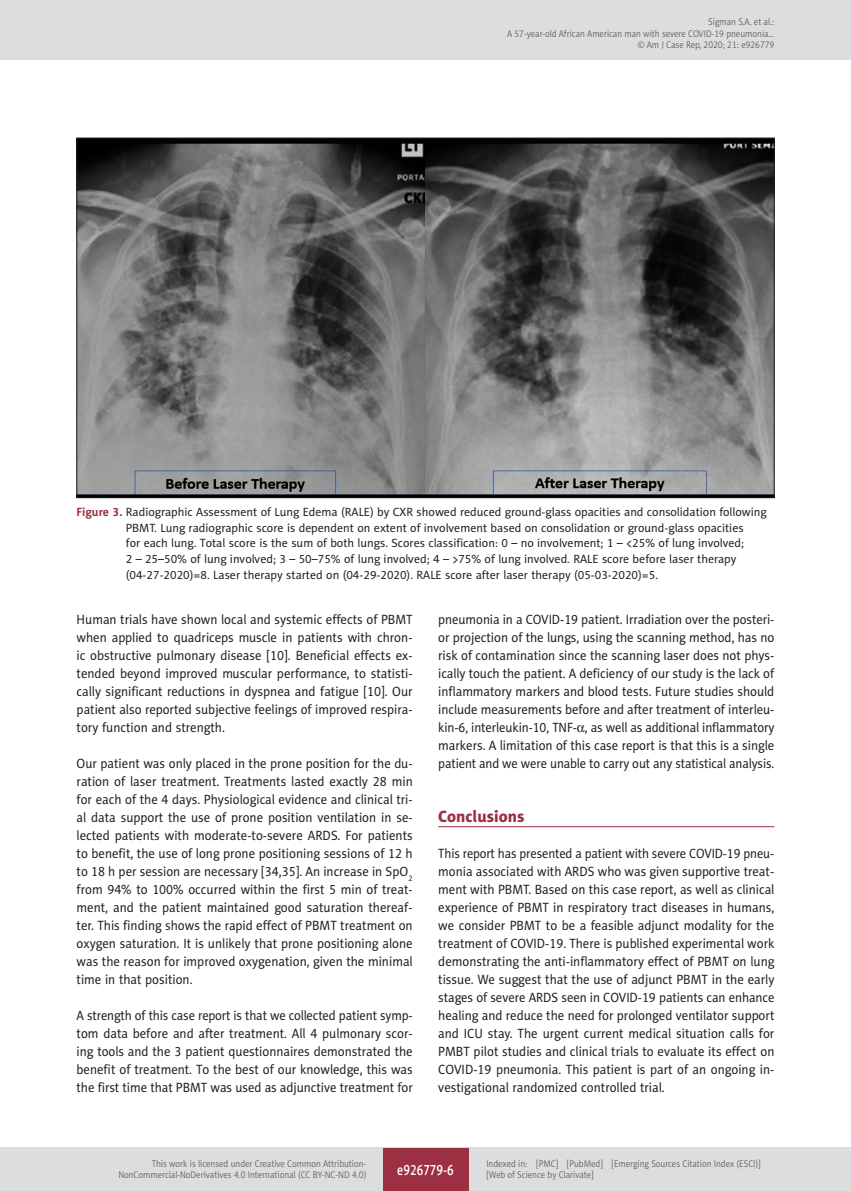
<style>
.page{position:relative;width:851px;height:1191px;background:#fff}
.page>*{position:absolute;margin:0;border:0;box-sizing:border-box;transform-origin:0 0}
.AJCR_Headline_1{font:16.5px "Naomi Sans EFN Heavy";color:#9d2f42}
.t1{font:15px "Naomi Sans EFN Medium";color:#fff;scale:.8 1}
.AJCR_Body{font:13.5px/18px "Naomi Sans EFN";color:#231f20;text-align:justify;scale:.95 1}
.AJCR_Body-2{font:13.5px/18px "Naomi Sans EFN";color:#231f20;text-align:justify;scale:.93 1}
.AJCR_Body-3{font:13.5px/18px "Naomi Sans EFN";color:#231f20;text-align:justify;scale:.94 1}
.AJCR_Rycina_tytul{font:12px/15.8px "Naomi Sans EFN";color:#231f20}
.t2{font:9.75px/11.2px "Naomi Sans EFN Light";color:#57585a;text-align:right;scale:.9 1}
.s1{font-weight:700;color:#9d2f42}
.s2{font-family:"Standard Sym L"}
</style>
<div class="page">
<img style="left:79px;top:140px;width:693px;height:356px">
<hr style="left:438px;top:826px;width:336px;height:1px;background:#9d2f42">
<div style="left:0;top:0;width:850px;height:60px;background:#dcdddf"></div>
<hr style="left:850px;top:0;width:1px;height:60px;background:#dcdddf">
<div style="left:0;top:1148px;width:850px;height:43px;background:#dcdddf"></div>
<div style="left:383px;top:1147px;width:85px;height:43px;background:#9d2f42"></div>
<p class="t2" style="left:507px;top:16px;width:298px">Sigman S.A. et al.:<br>A 57-year-old African American man with severe COVID-19 pneumonia… © Am J Case Rep, 2020; 21: e926779</p>
<p class="AJCR_Rycina_tytul" style="left:126px;top:504px;width:642px;text-indent:-49px"><span class="s1">Figure 3.</span> Radiographic Assessment of Lung Edema (RALE) by CXR showed reduced ground-glass opacities and consolidation following PBMT. Lung radiographic score is dependent on extent of involvement based on consolidation or ground-glass opacities<br>for each lung. Total score is the sum of both lungs. Scores classification: 0 – no involvement; 1 – &lt;25% of lung involved;<br>2 – 25–50% of lung involved; 3 – 50–75% of lung involved; 4 – &gt;75% of lung involved. RALE score before laser therapy (04-27-2020)=8. Laser therapy started on (04-29-2020). RALE score after laser therapy (05-03-2020)=5.</p>
<p class="AJCR_Body" style="left:77px;top:610px;width:355px">Human trials have shown local and systemic effects of PBMT when applied to quadriceps muscle in patients with chron&shy;ic obstructive pulmonary disease [10]. Beneficial effects ex&shy;tended beyond improved muscular performance, to statisti&shy;cally significant reductions in dyspnea and fatigue [10]. Our patient also reported subjective feelings of improved respira&shy;tory function and strength.</p>
<p class="AJCR_Body" style="left:77px;top:754px;width:355px">Our patient was only placed in the prone position for the du&shy;ration of laser treatment. Treatments lasted exactly 28 min for each of the 4 days. Physiological evidence and clinical tri&shy;al data support the use of prone position ventilation in se&shy;lected patients with moderate-to-severe ARDS. For patients to benefit, the use of long prone positioning sessions of 12 h to 18 h per session are necessary [34,35]. An increase in SpO<sub>2 </sub>from 94% to 100% occurred within the first 5 min of treat&shy;ment, and the patient maintained good saturation thereaf&shy;ter. This finding shows the rapid effect of PBMT treatment on oxygen saturation. It is unlikely that prone positioning alone was the reason for improved oxygenation, given the minimal time in that position.</p>
<p class="AJCR_Body-2" style="left:77px;top:1006px;width:363px">A strength of this case report is that we collected patient symp&shy;tom data before and after treatment. All 4 pulmonary scor&shy;ing tools and the 3 patient questionnaires demonstrated the benefit of treatment. To the best of our knowledge, this was the first time that PBMT was used as adjunctive treatment for</p>
<p class="AJCR_Body-3" style="left:438px;top:610px;width:359px">pneumonia in a COVID-19 patient. Irradiation over the posteri&shy;or projection of the lungs, using the scanning method, has no risk of contamination since the scanning laser does not phys&shy;ically touch the patient. A deficiency of our study is the lack of inflammatory markers and blood tests. Future studies should include measurements before and after treatment of interleu&shy;kin-6, interleukin-10, TNF-<span class="s2">a</span>, as well as additional inflammatory markers. A limitation of this case report is that this is a single patient and we were unable to carry out any statistical analysis.</p>
<p class="AJCR_Headline_1" style="left:438px;top:806px;width:88px">Conclusions</p>
<p class="AJCR_Body-2" style="left:438px;top:844px;width:363px">This report has presented a patient with severe COVID-19 pneu&shy;monia associated with ARDS who was given supportive treat&shy;ment with PBMT. Based on this case report, as well as clinical experience of PBMT in respiratory tract diseases in humans, we consider PBMT to be a feasible adjunct modality for the treatment of COVID-19. There is published experimental work demonstrating the anti-inflammatory effect of PBMT on lung tissue. We suggest that the use of adjunct PBMT in the early stages of severe ARDS seen in COVID-19 patients can enhance healing and reduce the need for prolonged ventilator support and ICU stay. The urgent current medical situation calls for PMBT pilot studies and clinical trials to evaluate its effect on COVID-19 pneumonia. This patient is part of an ongoing in&shy;vestigational randomized controlled trial.</p>
<p class="t2" style="left:118px;top:1158px;width:277px">This work is licensed under Creative Common Attribution-<br>NonCommercial-NoDerivatives 4.0 International (CC BY-NC-ND 4.0)</p>
<p class="t1" style="left:397px;top:1160px;width:72px">e926779-6</p>
<p class="t2" style="left:486px;top:1158px;width:306px;text-align:left">Indexed in: [PMC] [PubMed] [Emerging Sources Citation Index (ESCI)] [Web of Science by Clarivate]</p>
</div>
